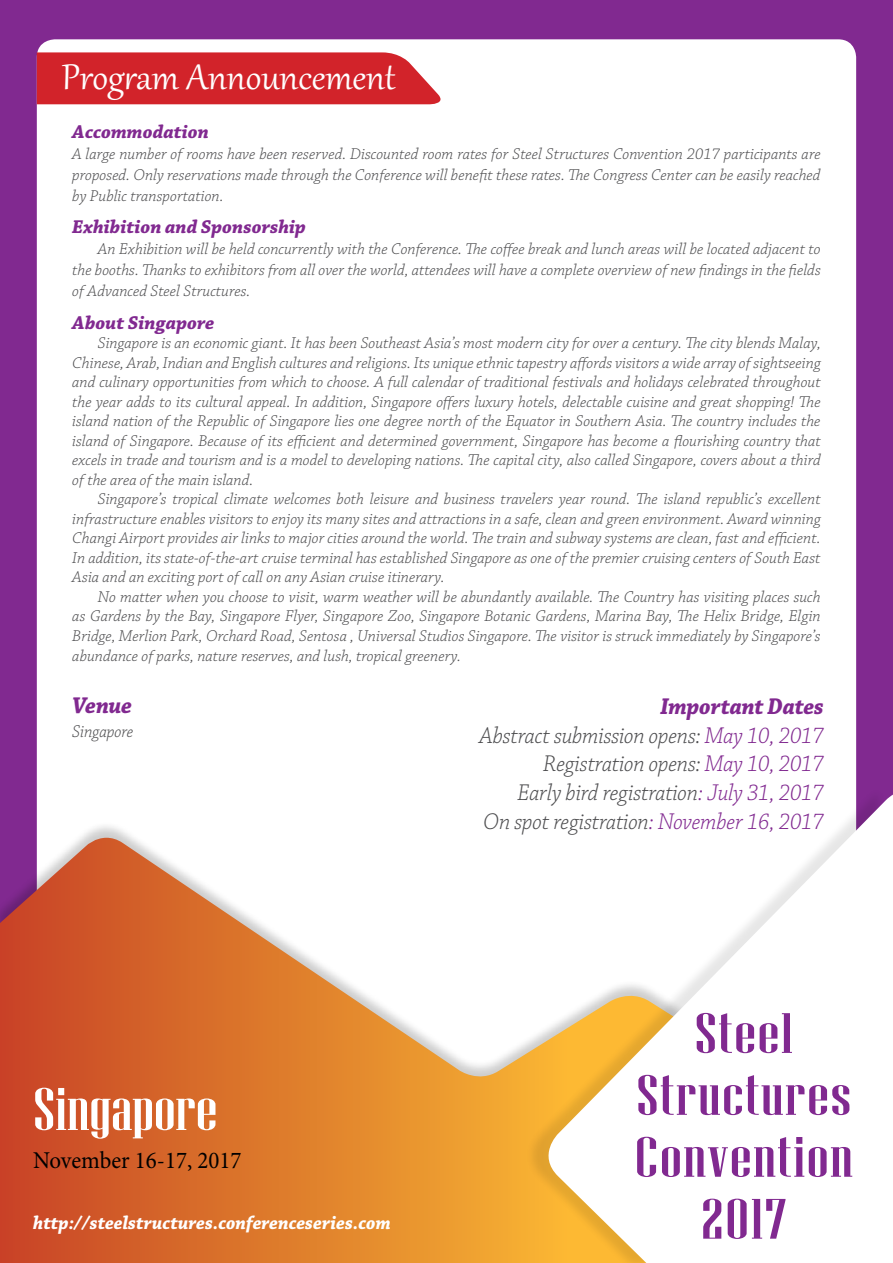
<style>
.page{position:relative;width:893px;height:1263px;background:#812990}
.page>*{position:absolute;margin:0;border:0;box-sizing:border-box;transform-origin:0 0}
.t1{font:60px "Niagara Solid";color:#fff;scale:1.3 1}
.t2{font:56.7px/61.9px "Niagara Solid";letter-spacing:.02em;color:#812990;text-align:center;scale:1.39 1}
.t3{font:43.95px "Gabriola";color:#fff}
.t4{font:24.15px "Minion Pro";color:#000;scale:.95 1}
.t5{font:italic 300 24px/28.7px "Chaparral Pro";letter-spacing:-.01em;color:#4d4d4f;text-align:right;scale:.95 1}
.t6{font:italic 700 24px "Chaparral Pro";letter-spacing:-.01em;color:#812990;scale:.95 1}
.t7{font:italic 700 19.5px "Chaparral Pro";color:#812990}
.t8{font:italic 700 19.5px "Chaparral Pro";color:#fff;scale:.95 1}
.t9{font:italic 300 18px "Chaparral Pro";letter-spacing:-.005em;color:#4d4d4f;scale:.95 1}
.t10{font:italic 300 16.5px/19.5px "Chaparral Pro";color:#4d4d4f;text-align:justify}
.s1{font-weight:700;color:#812990}
.s2{color:#812990}
</style>
<div class="page">
<div style="left:37px;top:39px;width:819px;height:1122px;background:#fff;border-radius:18px"></div>
<div style="left:37px;top:52px;width:404px;height:52px;background:#d2232a"></div>
<div style="left:0;top:821px;width:893px;height:442px;background:#000;opacity:.2"></div>
<svg style="left:0;top:838px;width:526px;height:425px"></svg>
<div style="left:526px;top:787px;width:360px;height:476px;background:#000;opacity:.1"></div>
<svg style="left:537px;top:795px;width:356px;height:468px"></svg>
<h3 class="t3" style="left:62px;top:48px;width:335px">Program Announcement</h3>
<p class="t7" style="left:72px;top:120px;width:138px">Accommodation</p>
<p class="t10" style="left:72px;top:144px;width:750px;line-height:21px">A large number of rooms have been reserved. Discounted room rates for Steel Structures Convention 2017 participants are proposed. Only reservations made through the Conference will benefit these rates. The Congress Center can be easily reached by Public transportation.</p>
<p class="t7" style="left:72px;top:216px;width:235px">Exhibition and Sponsorship</p>
<p class="t10" style="left:72px;top:239px;width:750px;line-height:21px;text-indent:26px">An Exhibition will be held concurrently with the Conference. The coffee break and lunch areas will be located adjacent to the booths. Thanks to exhibitors from all over the world, attendees will have a complete overview of new findings in the fields of Advanced Steel Structures.</p>
<p class="t7" style="left:72px;top:311px;width:144px">About Singapore</p>
<p class="t10" style="left:72px;top:334px;width:750px;text-indent:26px">Singapore is an economic giant. It has been Southeast Asia’s most modern city for over a century. The city blends Malay, Chinese, Arab, Indian and English cultures and religions. Its unique ethnic tapestry affords visitors a wide array of sightseeing and culinary opportunities from which to choose. A full calendar of traditional festivals and holidays celebrated throughout the year adds to its cultural appeal. In addition, Singapore offers luxury hotels, delectable cuisine and great shopping! The island nation of the Republic of Singapore lies one degree north of the Equator in Southern Asia. The country includes the island of Singapore. Because of its efficient and determined government, Singapore has become a flourishing country that excels in trade and tourism and is a model to developing nations. The capital city, also called Singapore, covers about a third of the area of the main island.</p>
<p class="t10" style="left:72px;top:490px;width:750px;text-indent:26px">Singapore’s tropical climate welcomes both leisure and business travelers year round. The island republic’s excellent infrastructure enables visitors to enjoy its many sites and attractions in a safe, clean and green environment. Award winning Changi Airport provides air links to major cities around the world. The train and subway systems are clean, fast and efficient.<br>In addition, its state-of-the-art cruise terminal has established Singapore as one of the premier cruising centers of South East Asia and an exciting port of call on any Asian cruise itinerary.</p>
<p class="t10" style="left:72px;top:588px;width:750px;text-indent:26px">No matter when you choose to visit, warm weather will be abundantly available. The Country has visiting places such as Gardens by the Bay, Singapore Flyer, Singapore Zoo, Singapore Botanic Gardens, Marina Bay, The Helix Bridge, Elgin Bridge, Merlion Park, Orchard Road, Sentosa , Universal Studios Singapore. The visitor is struck immediately by Singapore’s abundance of parks, nature reserves, and lush, tropical greenery.</p>
<h3 class="t6" style="left:72px;top:691px;width:65px">Venue</h3>
<p class="t9" style="left:72px;top:721px;width:66px">Singapore</p>
<h1 class="t1" style="left:33px;top:1077px;width:143px">Singapore</h1>
<h3 class="t4" style="left:33px;top:1144px;width:221px">November 16-17, 2017</h3>
<p class="t8" style="left:33px;top:1211px;width:378px">http://steelstructures.conferenceseries.com</p>
<h3 class="t5" style="left:479px;top:693px;width:364px"><span class="s1">Important Dates<br></span>Abstract submission opens: <span class="s2">May 10, 2017<br></span>Registration opens: <span class="s2">May 10, 2017<br></span>Early bird registration<span class="s2">: July 31, 2017<br></span>On spot registration<span class="s2">: November 16, 2017</span></h3>
<h2 class="t2" style="left:635px;top:1003px;width:158px">Steel<br>Structures<br>Convention<br>2017</h2>
</div>
